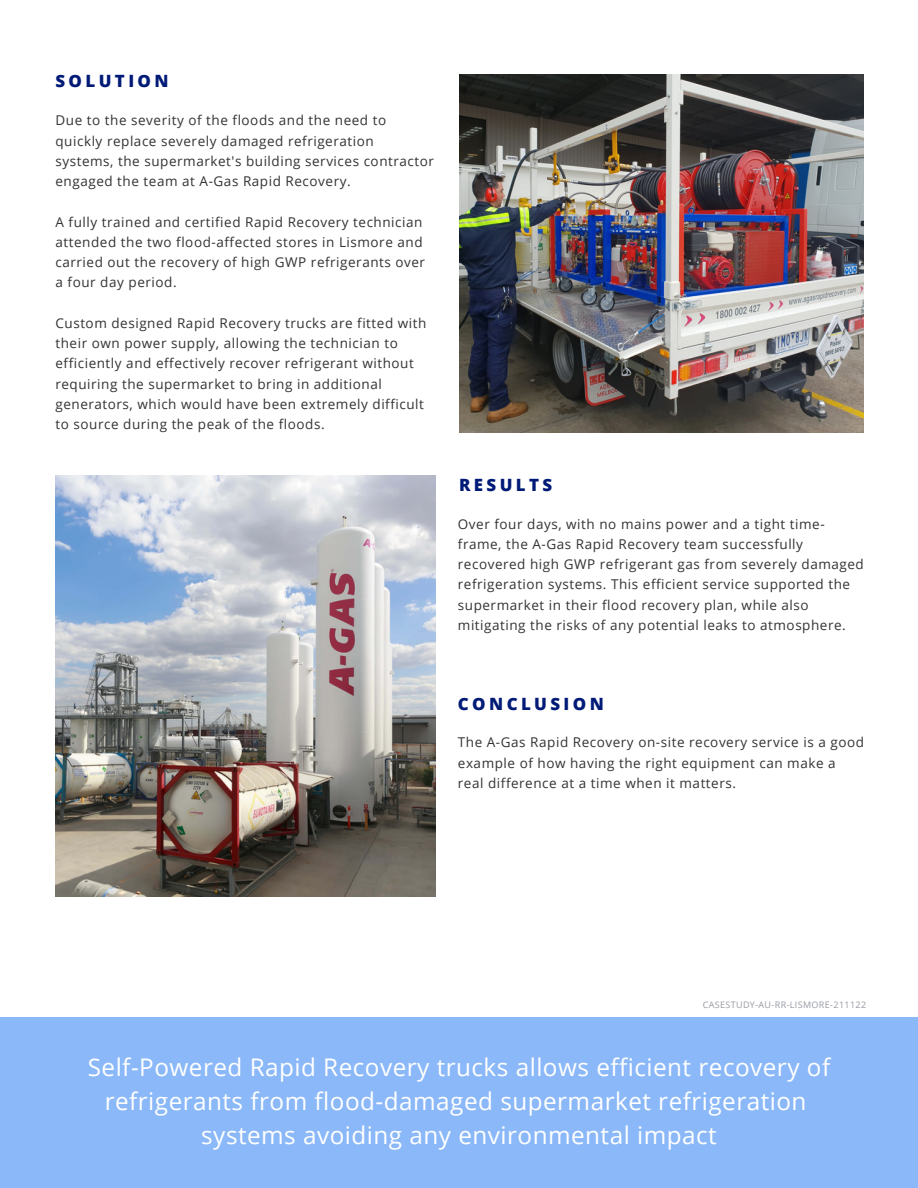
<style>
.page{position:relative;width:918px;height:1188px;background:#fff}
.page>*{position:absolute;margin:0;border:0;box-sizing:border-box;transform-origin:0 0}
.t1{font:24.3px/33.9px "Open Sans";letter-spacing:.02em;color:#fff;text-align:center}
.t2{font:800 16.95px "Open Sans";letter-spacing:.2em;color:#001a77}
.t3{font:13.5px/20.2px "Open Sans";letter-spacing:.04em;color:#333}
.t4{font:9px "Open Sans";letter-spacing:.04em;color:#989aa5}
</style>
<div class="page">
<img style="left:459px;top:74px;width:405px;height:359px">
<div style="left:0;top:1017px;width:918px;height:171px;background:#8bb8f8"></div>
<img style="left:55px;top:475px;width:381px;height:422px">
<p class="t2" style="left:55px;top:68px;width:115px">SOLUTION</p>
<p class="t3" style="left:55px;top:110px;width:380px">Due to the severity of the floods and the need to quickly replace severely damaged refrigeration systems, the supermarket's building services contractor engaged the team at A-Gas Rapid Recovery.</p>
<p class="t3" style="left:55px;top:211px;width:371px">A fully trained and certified Rapid Recovery technician attended the two flood-affected stores in Lismore and carried out the recovery of high GWP refrigerants over a four day period.</p>
<p class="t3" style="left:55px;top:312px;width:372px">Custom designed Rapid Recovery trucks are fitted with their own power supply, allowing the technician to efficiently and effectively recover refrigerant without requiring the supermarket to bring in additional generators, which would have been extremely difficult to source during the peak of the floods.</p>
<p class="t2" style="left:459px;top:473px;width:95px">RESULTS</p>
<p class="t3" style="left:458px;top:513px;width:407px">Over four days, with no mains power and a tight time&shy;frame, the A-Gas Rapid Recovery team successfully recovered high GWP refrigerant gas from severely damaged refrigeration systems. This efficient service supported the supermarket in their flood recovery plan, while also mitigating the risks of any potential leaks to atmosphere.</p>
<p class="t2" style="left:458px;top:691px;width:148px">CONCLUSION</p>
<p class="t3" style="left:458px;top:732px;width:408px">The A-Gas Rapid Recovery on-site recovery service is a good example of how having the right equipment can make a real difference at a time when it matters.</p>
<p class="t4" style="left:703px;top:998px;width:165px">CASESTUDY-AU-RR-LISMORE-211122</p>
<h1 class="t1" style="left:88px;top:1050px;width:744px">Self-Powered Rapid Recovery trucks allows efficient recovery of refrigerants from flood-damaged supermarket refrigeration systems avoiding any environmental impact</h1>
</div>
